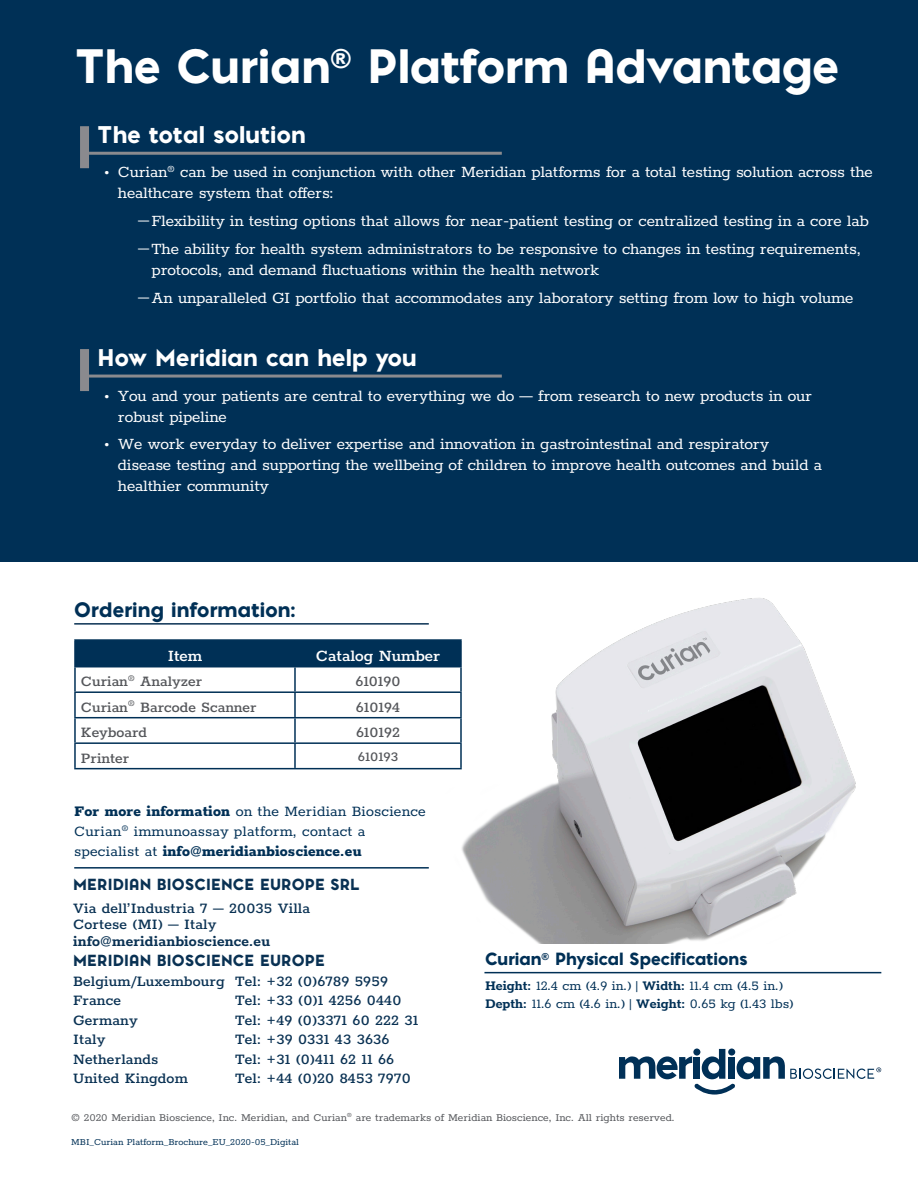
<style>
.page{position:relative;width:918px;height:1188px;background:#fff}
.page>*{position:absolute;margin:0;border:0;box-sizing:border-box;transform-origin:0 0}
.t1{font:900 45px "Pontiac";color:#fff}
.Body_Copy{font:900 22.5px "Pontiac";letter-spacing:.01em;color:#fff}
.Body_Copy-2{font:900 19.5px "Pontiac";letter-spacing:.01em;color:#003056}
.t2{font:18px/21px "Rokkitt";letter-spacing:-.01em;color:#fff}
.Body_Copy-3{font:600 18px "Rokkitt";color:#fff}
.Body_Copy-4{font:500 16.5px "Rokkitt";letter-spacing:.01em;color:#093153}
.Body_Copy-5{font:16.5px/19.8px "Rokkitt";letter-spacing:.01em;color:#003056}
.Body_Copy-6{font:500 16.5px "Rokkitt";color:#54565a}
.Body_Copy-7{font:900 16.5px "Pontiac";color:#003056}
.Body_Copy-8{font:700 16.5px "Rokkitt";letter-spacing:.01em;color:#093153}
.Body_Copy-9{font:15px "Rokkitt";color:#003056}
.Body_Copy-10{font:900 15px "Pontiac";letter-spacing:.01em;color:#093153}
.Body_Copy-11{font:500 15px "Rokkitt";color:#54565a}
.Body_Copy-12{font:12px "Rokkitt";color:#54565a}
.Body_Copy-13{font:10.5px "Rokkitt";color:#003056}
.s1{font-weight:500}
.s2{font-weight:800}
.s3{font-weight:700}
</style>
<div class="page">
<div style="left:0;top:0;width:918px;height:562px;background:#003056"></div>
<div style="left:80px;top:349px;width:9px;height:42px;background:#8a8a8e"></div>
<hr style="left:89px;top:375px;width:413px;height:3px;background:#8a8a8e">
<div style="left:80px;top:126px;width:9px;height:42px;background:#8a8a8e"></div>
<hr style="left:89px;top:152px;width:413px;height:3px;background:#8a8a8e">
<hr style="left:74px;top:623px;width:355px;height:2px;background:#093153">
<div style="left:76px;top:641px;width:367px;height:25px;background:#003056"></div>
<hr style="left:294px;top:641px;width:2px;height:25px;background:#003056">
<hr style="left:294px;top:667px;width:2px;height:24px;background:#003056">
<hr style="left:74px;top:691px;width:221px;height:2px;background:#003056">
<hr style="left:295px;top:691px;width:167px;height:2px;background:#003056">
<hr style="left:294px;top:693px;width:2px;height:24px;background:#003056">
<hr style="left:74px;top:717px;width:221px;height:1px;background:#003056">
<hr style="left:295px;top:717px;width:167px;height:1px;background:#003056">
<hr style="left:294px;top:718px;width:2px;height:24px;background:#003056">
<hr style="left:74px;top:742px;width:221px;height:2px;background:#003056">
<hr style="left:295px;top:742px;width:167px;height:2px;background:#003056">
<hr style="left:294px;top:744px;width:2px;height:24px;background:#003056">
<hr style="left:74px;top:666px;width:221px;height:1px;background:#003056">
<hr style="left:295px;top:666px;width:167px;height:1px;background:#003056">
<hr style="left:74px;top:639px;width:221px;height:2px;background:#003056">
<hr style="left:74px;top:641px;width:2px;height:25px;background:#003056">
<hr style="left:295px;top:639px;width:167px;height:2px;background:#003056">
<hr style="left:74px;top:667px;width:2px;height:24px;background:#003056">
<hr style="left:74px;top:693px;width:2px;height:24px;background:#003056">
<hr style="left:74px;top:718px;width:2px;height:24px;background:#003056">
<hr style="left:74px;top:744px;width:2px;height:24px;background:#003056">
<hr style="left:74px;top:768px;width:221px;height:1px;background:#003056">
<hr style="left:295px;top:768px;width:167px;height:1px;background:#003056">
<img style="left:443px;top:598px;width:413px;height:346px">
<svg style="left:619px;top:1049px;width:262px;height:46px"></svg>
<hr style="left:74px;top:867px;width:355px;height:2px;background:#003056">
<hr style="left:484px;top:972px;width:397px;height:1px;background:#003056">
<p class="t1" style="left:75px;top:32px;width:765px">The Curian<sup>®</sup> Platform Advantage</p>
<p class="Body_Copy" style="left:98px;top:117px;width:210px">The total solution</p>
<p class="t2" style="left:118px;top:161px;width:756px;text-indent:-14px">• Curian<sup>®</sup> can be used in conjunction with other Meridian platforms for a total testing solution across the healthcare system that offers:</p>
<p class="t2" style="left:138px;top:209px;width:732px"><span class="s1">―</span>Flexibility in testing options that allows for near-patient testing or centralized testing in a core lab</p>
<p class="t2" style="left:152px;top:237px;width:711px;text-indent:-14px"><span class="s1">―</span>The ability for health system administrators to be responsive to changes in testing requirements, protocols, and demand fluctuations within the health network</p>
<p class="t2" style="left:138px;top:286px;width:717px"><span class="s1">―</span>An unparalleled GI portfolio that accommodates any laboratory setting from low to high volume</p>
<p class="Body_Copy" style="left:98px;top:340px;width:321px">How Meridian can help you</p>
<p class="t2" style="left:118px;top:384px;width:696px;text-indent:-14px">• You and your patients are central to everything we do — from research to new products in our robust pipeline</p>
<p class="t2" style="left:118px;top:432px;width:706px;text-indent:-14px">• We work everyday to deliver expertise and innovation in gastrointestinal and respiratory disease testing and supporting the wellbeing of children to improve health outcomes and build a healthier community</p>
<p class="Body_Copy-2" style="left:74px;top:595px;width:223px">Ordering information:</p>
<p class="Body_Copy-3" style="left:168px;top:643px;width:36px">Item</p>
<p class="Body_Copy-3" style="left:316px;top:643px;width:126px">Catalog Number</p>
<p class="Body_Copy-6" style="left:81px;top:670px;width:123px">Curian<sup>®</sup> Analyzer</p>
<p class="Body_Copy-6" style="left:355px;top:670px;width:47px">610190</p>
<p class="Body_Copy-6" style="left:81px;top:695px;width:177px">Curian<sup>®</sup> Barcode Scanner</p>
<p class="Body_Copy-6" style="left:356px;top:695px;width:46px">610194</p>
<p class="Body_Copy-6" style="left:81px;top:721px;width:68px">Keyboard</p>
<p class="Body_Copy-6" style="left:356px;top:721px;width:45px">610192</p>
<p class="Body_Copy-6" style="left:81px;top:746px;width:50px">Printer</p>
<p class="Body_Copy-11" style="left:358px;top:747px;width:42px">610193</p>
<p class="Body_Copy-5" style="left:74px;top:801px;width:353px"><span class="s2">For more information</span> on the Meridian Bioscience<br>Curian<sup>®</sup> immunoassay platform, contact a specialist at <span class="s2">info@meridianbioscience.eu</span></p>
<p class="Body_Copy-10" style="left:73px;top:872px;width:288px">MERIDIAN BIOSCIENCE EUROPE SRL</p>
<p class="Body_Copy-4" style="left:73px;top:897px;width:238px">Via dell’Industria 7 – 20035 Villa</p>
<p class="Body_Copy-4" style="left:73px;top:913px;width:145px">Cortese (MI) – Italy</p>
<p class="Body_Copy-8" style="left:73px;top:929px;width:198px">info@meridianbioscience.eu</p>
<p class="Body_Copy-10" style="left:73px;top:949px;width:253px">MERIDIAN BIOSCIENCE EUROPE</p>
<p class="Body_Copy-4" style="left:73px;top:969px;width:316px">Belgium/Luxembourg Tel: +32 (0)6789 5959</p>
<p class="Body_Copy-4" style="left:73px;top:989px;width:50px">France</p>
<p class="Body_Copy-4" style="left:235px;top:989px;width:168px">Tel: +33 (0)1 4256 0440</p>
<p class="Body_Copy-4" style="left:73px;top:1008px;width:66px">Germany</p>
<p class="Body_Copy-4" style="left:235px;top:1008px;width:185px">Tel: +49 (0)3371 60 222 31</p>
<p class="Body_Copy-4" style="left:73px;top:1028px;width:34px">Italy</p>
<p class="Body_Copy-4" style="left:235px;top:1028px;width:156px">Tel: +39 0331 43 3636</p>
<p class="Body_Copy-4" style="left:73px;top:1047px;width:87px">Netherlands</p>
<p class="Body_Copy-4" style="left:235px;top:1047px;width:161px">Tel: +31 (0)411 62 11 66</p>
<p class="Body_Copy-4" style="left:73px;top:1067px;width:116px">United Kingdom</p>
<p class="Body_Copy-4" style="left:235px;top:1067px;width:177px">Tel: +44 (0)20 8453 7970</p>
<p class="Body_Copy-7" style="left:485px;top:946px;width:264px">Curian<sup>®</sup> Physical Specifications</p>
<p class="Body_Copy-9" style="left:485px;top:976px;width:299px"><span class="s3">Height:</span> 12.4 cm (4.9 in.) | <span class="s3">Width:</span> 11.4 cm (4.5 in.)</p>
<p class="Body_Copy-9" style="left:485px;top:994px;width:310px"><span class="s3">Depth:</span> 11.6 cm (4.6 in.) | <span class="s3">Weight:</span> 0.65 kg (1.43 lbs)</p>
<p class="Body_Copy-12" style="left:71px;top:1110px;width:605px">© 2020 Meridian Bioscience, Inc. Meridian, and Curian<sup>®</sup> are trademarks of Meridian Bioscience, Inc. All rights reserved.</p>
<p class="Body_Copy-13" style="left:71px;top:1135px;width:229px">MBI_Curian Platform_Brochure_EU_2020-05_Digital</p>
</div>
